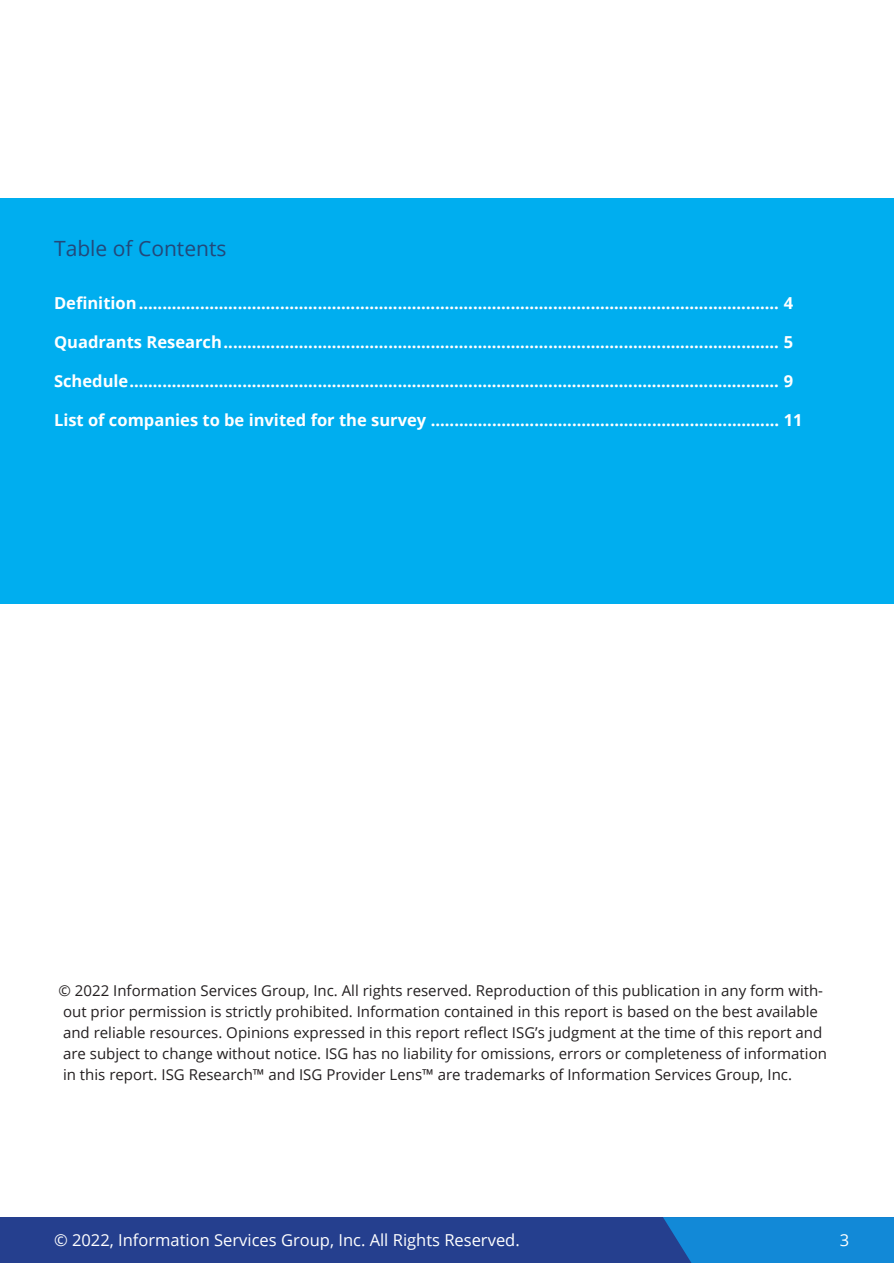
<style>
.page{position:relative;width:894px;height:1263px;background:#fff}
.page>*{position:absolute;margin:0;border:0;box-sizing:border-box;transform-origin:0 0}
.t1{font:21px "Open Sans";color:#23487a}
.t2{font:700 16.5px "Open Sans";color:#fff}
.t3{font:16.5px "Open Sans";color:#fff}
.Table_of_Contents{font:15px/21px "Open Sans";color:#231f20}
</style>
<div class="page">
<div style="left:0;top:1217px;width:893px;height:46px;background:#253f8e"></div>
<div style="left:663px;top:1217px;width:230px;height:46px;background:#1289d7"></div>
<div style="left:0;top:198px;width:893px;height:405px;background:#00aeef"></div>
<p class="t1" style="left:54px;top:234px;width:174px">Table of Contents</p>
<p class="t2" style="left:54px;top:291px;width:740px">Definition........................................................................................................................................ 4</p>
<p class="t2" style="left:54px;top:330px;width:740px">Quadrants Research...................................................................................................................... 5</p>
<p class="t2" style="left:54px;top:369px;width:740px">Schedule.......................................................................................................................................... 9</p>
<p class="t2" style="left:54px;top:408px;width:749px">List of companies to be invited for the survey .......................................................................... 11</p>
<p class="Table_of_Contents" style="left:63px;top:980px;width:765px;text-indent:-4px">© 2022 Information Services Group, Inc. All rights reserved. Reproduction of this publication in any form with&shy;out prior permission is strictly prohibited. Information contained in this report is based on the best available and reliable resources. Opinions expressed in this report reflect ISG’s judgment at the time of this report and are subject to change without notice. ISG has no liability for omissions, errors or completeness of information in this report. ISG Research™ and ISG Provider Lens™ are trademarks of Information Services Group, Inc.</p>
<p class="t3" style="left:54px;top:1229px;width:467px">© 2022, Information Services Group, Inc. All Rights Reserved.</p>
<p class="t3" style="left:839px;top:1229px;width:11px">3</p>
</div>
